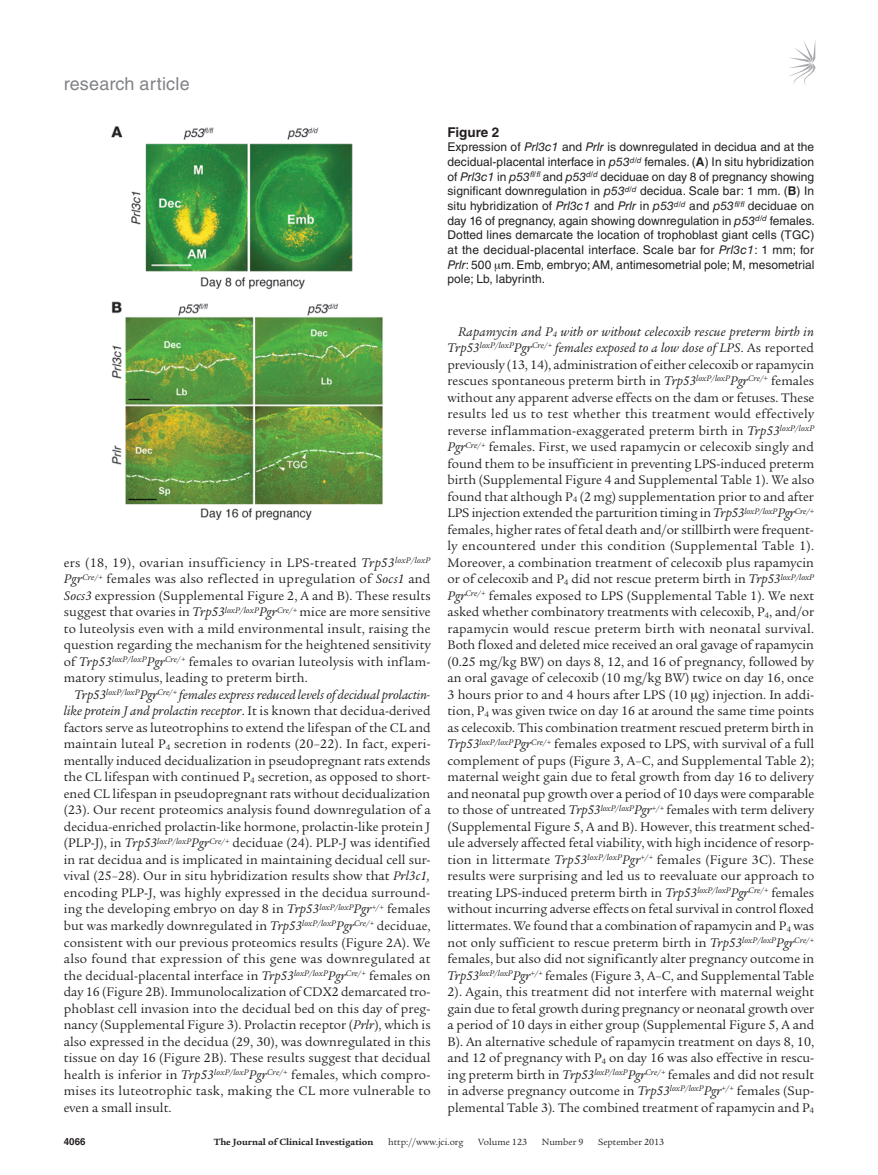
<style>
.page{position:relative;width:878px;height:1175px;background:#fff}
.page>*{position:absolute;margin:0;border:0;box-sizing:border-box;transform-origin:0 0}
.t1{font:18px "Helvetica LT Std";letter-spacing:.01em;color:#808285}
.t2{font:13.5px/16.5px "Legacy Serif Std";letter-spacing:.01em;color:#231f20;text-align:justify}
.t3{font:700 13.5px "Helvetica LT Std";color:#231f20}
.t4{font:12px/14.7px "Helvetica LT Std";color:#231f20;text-align:justify}
.t5{font:9.75px "Legacy Serif Std";color:#231f20}
.t6{font:700 9.75px "Legacy Serif Std";color:#231f20}
.t7{font:700 9.75px "Helvetica LT Std";color:#231f20}
.s1{font-style:italic}
.s2{font-weight:700}
</style>
<div class="page">
<svg style="left:789px;top:42px;width:26px;height:43px"></svg>
<img style="left:111px;top:126px;width:272px;height:395px">
<h1 class="t1" style="left:64px;top:73px;width:127px">research article</h1>
<p class="t2" style="left:64px;top:554px;width:368px">ers (18, 19), ovarian insufficiency in LPS-treated <span class="s1">Trp53</span><sup>loxP/loxP </sup><span class="s1">Pgr</span><sup>Cre/+</sup> females was also reflected in upregulation of <span class="s1">Socs1</span> and <span class="s1">Socs3</span> expression (Supplemental Figure 2, A and B). These results suggest that ovaries in <span class="s1">Trp53</span><sup>loxP/loxP</sup><span class="s1">Pgr</span><sup>Cre/+</sup> mice are more sensitive to luteolysis even with a mild environmental insult, raising the question regarding the mechanism for the heightened sensitivity of <span class="s1">Trp53</span><sup>loxP/loxP</sup><span class="s1">Pgr</span><sup>Cre/+</sup> females to ovarian luteolysis with inflam&shy;matory stimulus, leading to preterm birth.</p>
<p class="t2" style="left:64px;top:686px;width:368px;text-indent:11px"><span class="s1">Trp53</span><sup>loxP/loxP</sup><span class="s1">Pgr</span><sup>Cre/+</sup> <span class="s1">females express reduced levels of decidual prolactin&shy;like protein J and prolactin receptor</span>. It is known that decidua-derived factors serve as luteotrophins to extend the lifespan of the CL and maintain luteal P<sub>4</sub> secretion in rodents (20–22). In fact, experi&shy;mentally induced decidualization in pseudopregnant rats extends the CL lifespan with continued P<sub>4</sub> secretion, as opposed to short&shy;ened CL lifespan in pseudopregnant rats without decidualization (23). Our recent proteomics analysis found downregulation of a decidua-enriched prolactin-like hormone, prolactin-like protein J (PLP-J), in <span class="s1">Trp53</span><sup>loxP/loxP</sup><span class="s1">Pgr</span><sup>Cre/+</sup> deciduae (24). PLP-J was identified in rat decidua and is implicated in maintaining decidual cell sur&shy;vival (25–28). Our in situ hybridization results show that <span class="s1">Prl3c1, </span>encoding PLP-J, was highly expressed in the decidua surround&shy;ing the developing embryo on day 8 in <span class="s1">Trp53</span><sup>loxP/loxP</sup><span class="s1">Pgr</span><sup>+/+</sup> females but was markedly downregulated in <span class="s1">Trp53</span><sup>loxP/loxP</sup><span class="s1">Pgr</span><sup>Cre/+</sup> deciduae, consistent with our previous proteomics results (Figure 2A). We also found that expression of this gene was downregulated at the decidual-placental interface in <span class="s1">Trp53</span><sup>loxP/loxP</sup><span class="s1">Pgr</span><sup>Cre/+</sup> females on day 16 (Figure 2B). Immunolocalization of CDX2 demarcated tro&shy;phoblast cell invasion into the decidual bed on this day of preg&shy;nancy (Supplemental Figure 3). Prolactin receptor (<span class="s1">Prlr</span>), which is also expressed in the decidua (29, 30), was downregulated in this tissue on day 16 (Figure 2B). These results suggest that decidual health is inferior in <span class="s1">Trp53</span><sup>loxP/loxP</sup><span class="s1">Pgr</span><sup>Cre/+</sup> females, which compro&shy;mises its luteotrophic task, making the CL more vulnerable to even a small insult.</p>
<p class="t3" style="left:447px;top:124px;width:53px">Figure 2</p>
<p class="t4" style="left:447px;top:140px;width:369px">Expression of <span class="s1">Prl3c1</span> and <span class="s1">Prlr</span> is downregulated in decidua and at the decidual-placental interface in <span class="s1">p53</span><sup>d/d</sup> females. (<span class="s2">A</span>) In situ hybridization of <span class="s1">Prl3c1</span> in <span class="s1">p53</span><sup>fl/fl</sup> and <span class="s1">p53</span><sup>d/d</sup> deciduae on day 8 of pregnancy showing significant downregulation in <span class="s1">p53</span><sup>d/d</sup> decidua. Scale bar: 1 mm. (<span class="s2">B</span>) In situ hybridization of <span class="s1">Prl3c1</span> and <span class="s1">Prlr</span> in <span class="s1">p53</span><sup>d/d</sup> and <span class="s1">p53</span><sup>fl/fl</sup> deciduae on day 16 of pregnancy, again showing downregulation in <span class="s1">p53</span><sup>d/d</sup> females.<br>Dotted lines demarcate the location of trophoblast giant cells (TGC) at the decidual-placental interface. Scale bar for <span class="s1">Prl3c1</span>: 1 mm; for <span class="s1">Prlr</span>: 500 m. Emb, embryo; AM, antimesometrial pole; M, mesometrial pole; Lb, labyrinth.</p>
<p class="t2" style="left:447px;top:323px;width:368px;text-indent:11px"><span class="s1">Rapamycin and P</span><sub>4</sub> <span class="s1">with or without celecoxib rescue preterm birth in Trp53</span><sup>loxP/loxP</sup><span class="s1">Pgr</span><sup>Cre/+</sup> <span class="s1">females exposed to a low dose of LPS</span>. As reported previously (13, 14), administration of either celecoxib or rapamycin rescues spontaneous preterm birth in <span class="s1">Trp53</span><sup>loxP/loxP</sup><span class="s1">Pgr</span><sup>Cre/+</sup> females without any apparent adverse effects on the dam or fetuses. These results led us to test whether this treatment would effectively reverse inflammation-exaggerated preterm birth in <span class="s1">Trp53</span><sup>loxP/loxP </sup><span class="s1">Pgr</span><sup>Cre/+</sup> females. First, we used rapamycin or celecoxib singly and found them to be insufficient in preventing LPS-induced preterm birth (Supplemental Figure 4 and Supplemental Table 1). We also found that although P<sub>4</sub> (2 mg) supplementation prior to and after LPS injection extended the parturition timing in <span class="s1">Trp53</span><sup>loxP/loxP</sup><span class="s1">Pgr</span><sup>Cre/+ </sup>females, higher rates of fetal death and/or stillbirth were frequent&shy;ly encountered under this condition (Supplemental Table 1).<br>Moreover, a combination treatment of celecoxib plus rapamycin or of celecoxib and P<sub>4</sub> did not rescue preterm birth in <span class="s1">Trp53</span><sup>loxP/loxP </sup><span class="s1">Pgr</span><sup>Cre/+</sup> females exposed to LPS (Supplemental Table 1). We next asked whether combinatory treatments with celecoxib, P<sub>4</sub>, and/or rapamycin would rescue preterm birth with neonatal survival.<br>Both floxed and deleted mice received an oral gavage of rapamycin (0.25 mg/kg BW) on days 8, 12, and 16 of pregnancy, followed by an oral gavage of celecoxib (10 mg/kg BW) twice on day 16, once 3 hours prior to and 4 hours after LPS (10 g) injection. In addi&shy;tion, P<sub>4</sub> was given twice on day 16 at around the same time points as celecoxib. This combination treatment rescued preterm birth in <span class="s1">Trp53</span><sup>loxP/loxP</sup><span class="s1">Pgr</span><sup>Cre/+</sup> females exposed to LPS, with survival of a full complement of pups (Figure 3, A–C, and Supplemental Table 2); maternal weight gain due to fetal growth from day 16 to delivery and neonatal pup growth over a period of 10 days were comparable to those of untreated <span class="s1">Trp53</span><sup>loxP/loxP</sup><span class="s1">Pgr</span><sup>+/+</sup> females with term delivery (Supplemental Figure 5, A and B). However, this treatment sched&shy;ule adversely affected fetal viability, with high incidence of resorp&shy;tion in littermate <span class="s1">Trp53</span><sup>loxP/loxP</sup><span class="s1">Pgr</span><sup>+/+</sup> females (Figure 3C). These results were surprising and led us to reevaluate our approach to treating LPS-induced preterm birth in <span class="s1">Trp53</span><sup>loxP/loxP</sup><span class="s1">Pgr</span><sup>Cre/+</sup> females without incurring adverse effects on fetal survival in control floxed littermates. We found that a combination of rapamycin and P<sub>4</sub> was not only sufficient to rescue preterm birth in <span class="s1">Trp53</span><sup>loxP/loxP</sup><span class="s1">Pgr</span><sup>Cre/+ </sup>females, but also did not significantly alter pregnancy outcome in <span class="s1">Trp53</span><sup>loxP/loxP</sup><span class="s1">Pgr</span><sup>+/+</sup> females (Figure 3, A–C, and Supplemental Table 2). Again, this treatment did not interfere with maternal weight gain due to fetal growth during pregnancy or neonatal growth over a period of 10 days in either group (Supplemental Figure 5, A and B). An alternative schedule of rapamycin treatment on days 8, 10, and 12 of pregnancy with P<sub>4</sub> on day 16 was also effective in rescu&shy;ing preterm birth in <span class="s1">Trp53</span><sup>loxP/loxP</sup><span class="s1">Pgr</span><sup>Cre/+</sup> females and did not result in adverse pregnancy outcome in <span class="s1">Trp53</span><sup>loxP/loxP</sup><span class="s1">Pgr</span><sup>+/+</sup> females (Sup&shy;plemental Table 3). The combined treatment of rapamycin and P<sub>4</sub></p>
<p class="t7" style="left:64px;top:1135px;width:23px">4066</p>
<p class="t6" style="left:214px;top:1135px;width:161px">The Journal of Clinical Investigation</p>
<p class="t5" style="left:388px;top:1136px;width:77px">http://www.jci.org</p>
<p class="t5" style="left:478px;top:1136px;width:50px">Volume 123</p>
<p class="t5" style="left:542px;top:1136px;width:43px">Number 9</p>
<p class="t5" style="left:598px;top:1136px;width:68px">September 2013</p>
</div>
